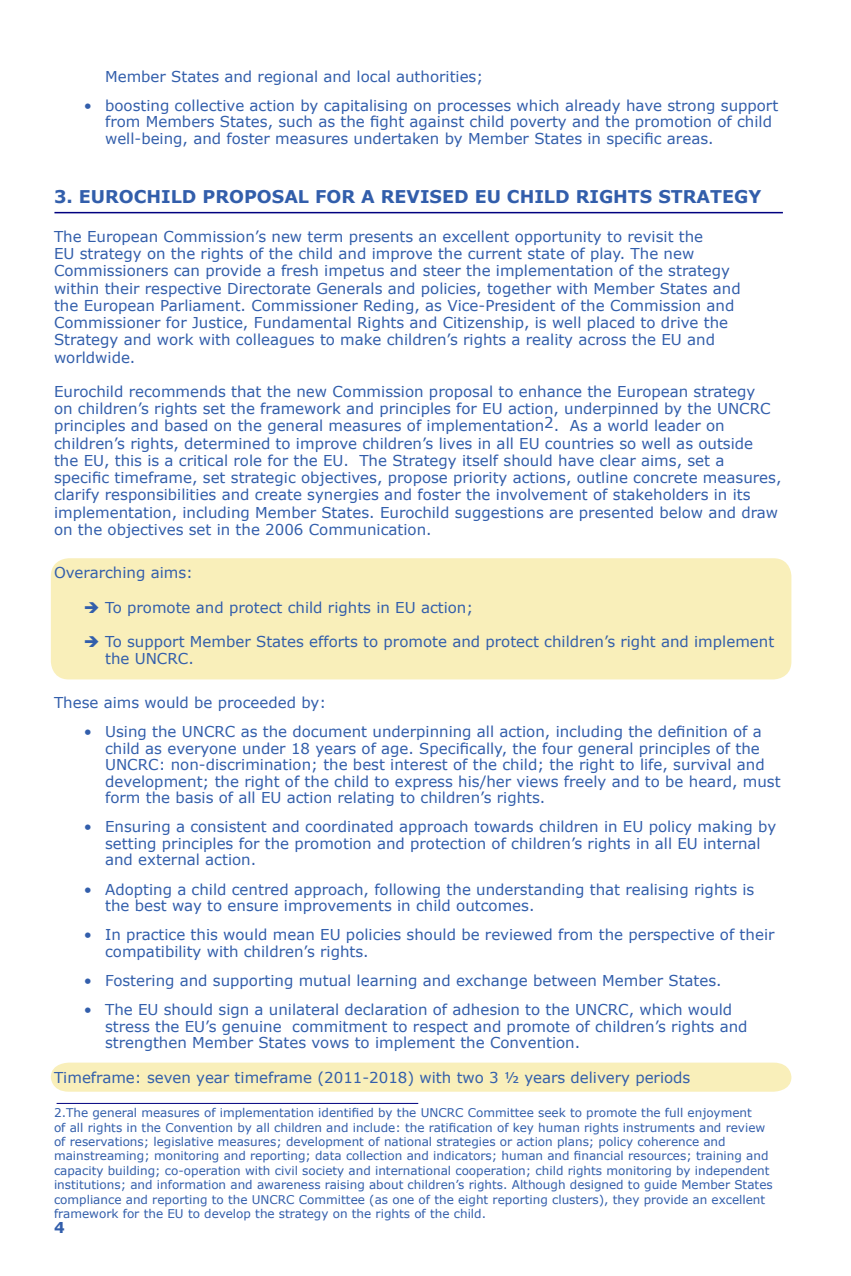
<style>
.page{position:relative;width:851px;height:1276px;background:#fff}
.page>*{position:absolute;margin:0;border:0;box-sizing:border-box;transform-origin:0 0}
.grand_titre{font:700 17.55px "Verdana";color:#325eab}
.bulletts{font:15px/16.5px "Verdana";color:#325eab}
.Paragraph_Style_1{font:15px/17.2px "Verdana";color:#325eab}
.arrows{font:15px/17.2px "Verdana";color:#325eab}
.Paragraph_Style_1_co{font:15px "Verdana";color:#325eab}
.t1{font:700 15px "Verdana";color:#325eab}
.footnotes{font:12px/14.4px "Verdana";color:#325eab}
</style>
<div class="page">
<div style="left:51px;top:558px;width:740px;height:121px;background:#f9efba;border-radius:18px"></div>
<div style="left:51px;top:1062px;width:740px;height:29px;background:#f9efba"></div>
<hr style="left:54px;top:212px;width:728px;height:1px;background:#000080">
<hr style="left:57px;top:1103px;width:361px;height:1px;background:#000080">
<p class="bulletts" style="left:105px;top:68px;width:379px">Member States and regional and local authorities;</p>
<p class="bulletts" style="left:105px;top:97px;width:674px;text-indent:-21px">• boosting collective action by capitalising on processes which already have strong support from Members States, such as the fight against child poverty and the promotion of child well-being, and foster measures undertaken by Member States in specific areas.</p>
<p class="grand_titre" style="left:54px;top:185px;width:39px">3. EURO</p>
<p class="grand_titre" style="left:134px;top:185px;width:83px">CHILD PROPOSAL</p>
<p class="grand_titre" style="left:315px;top:185px;width:14px">FOR</p>
<p class="grand_titre" style="left:361px;top:185px;width:400px">A REVISED E U CHILD RIGHTS STRATEGY</p>
<p class="Paragraph_Style_1" style="left:54px;top:228px;width:688px">The European Commission’s new term presents an excellent opportunity to revisit the<br>EU strategy on the rights of the child and improve the current state of play. The new Commissioners can provide a fresh impetus and steer the implementation of the strategy within their respective Directorate Generals and policies, together with Member States and the European Parliament. Commissioner Reding, as Vice-President of the Commission and Commissioner for Justice, Fundamental Rights and Citizenship, is well placed to drive the Strategy and work with colleagues to make children’s rights a reality across the EU and worldwide.</p>
<p class="Paragraph_Style_1" style="left:54px;top:383px;width:728px">Eurochild recommends that the new Commission proposal to enhance the European strategy<br>on children’s rights set the framework and principles for EU action, underpinned by the UNCRC principles and based on the general measures of implementation2. As a world leader on children’s rights, determined to improve children’s lives in all EU countries so well as outside<br>the EU, this is a critical role for the EU. The Strategy itself should have clear aims, set a specific timeframe, set strategic objectives, propose priority actions, outline concrete measures, clarify responsibilities and create synergies and foster the involvement of stakeholders in its implementation, including Member States. Eurochild suggestions are presented below and draw on the objectives set in the 2006 Communication.</p>
<p class="Paragraph_Style_1_co" style="left:54px;top:563px;width:140px">Overarching aims:</p>
<p class="arrows" style="left:105px;top:599px;width:369px">To promote and protect child rights in EU action;</p>
<p class="arrows" style="left:105px;top:633px;width:670px">To support Member States efforts to promote and protect children’s right and implement the UNCRC.</p>
<p class="Paragraph_Style_1_co" style="left:54px;top:693px;width:274px">These aims would be proceeded by:</p>
<p class="bulletts" style="left:105px;top:723px;width:677px;text-indent:-21px">• Using the UNCRC as the document underpinning all action, including the definition of a child as everyone under 18 years of age. Specifically, the four general principles of the UNCRC: non-discrimination; the best interest of the child; the right to life, survival and development; the right of the child to express his/her views freely and to be heard, must form the basis of all EU action relating to children’s rights.</p>
<p class="bulletts" style="left:105px;top:819px;width:672px;text-indent:-21px">• Ensuring a consistent and coordinated approach towards children in EU policy making by setting principles for the promotion and protection of children’s rights in all EU internal and external action.</p>
<p class="bulletts" style="left:105px;top:881px;width:650px;text-indent:-21px">• Adopting a child centred approach, following the understanding that realising rights is the best way to ensure improvements in child outcomes.</p>
<p class="bulletts" style="left:105px;top:927px;width:670px;text-indent:-21px">• In practice this would mean EU policies should be reviewed from the perspective of their compatibility with children’s rights.</p>
<p class="bulletts" style="left:84px;top:972px;width:639px">• Fostering and supporting mutual learning and exchange between Member States.</p>
<p class="bulletts" style="left:105px;top:1002px;width:644px;text-indent:-21px">• The EU should sign a unilateral declaration of adhesion to the UNCRC, which would stress the EU’s genuine commitment to respect and promote of children’s rights and strengthen Member States vows to implement the Convention.</p>
<p class="Paragraph_Style_1" style="left:54px;top:1068px;width:637px">Timeframe: seven year timeframe (2011-2018) with two 3 ½ years delivery periods</p>
<p class="footnotes" style="left:54px;top:1105px;width:720px">2.The general measures of implementation identified by the UNCRC Committee seek to promote the full enjoyment<br>of all rights in the Convention by all children and include: the ratification of key human rights instruments and review of reservations; legislative measures; development of national strategies or action plans; policy coherence and mainstreaming; monitoring and reporting; data collection and indicators; human and financial resources; training and capacity building; co-operation with civil society and international cooperation; child rights monitoring by independent institutions; and information and awareness raising about children’s rights. Although designed to guide Member States compliance and reporting to the UNCRC Committee (as one of the eight reporting clusters), they provide an excellent framework for the EU to develop the strategy on the rights of the child.</p>
<p class="t1" style="left:54px;top:1218px;width:12px">4</p>
</div>
